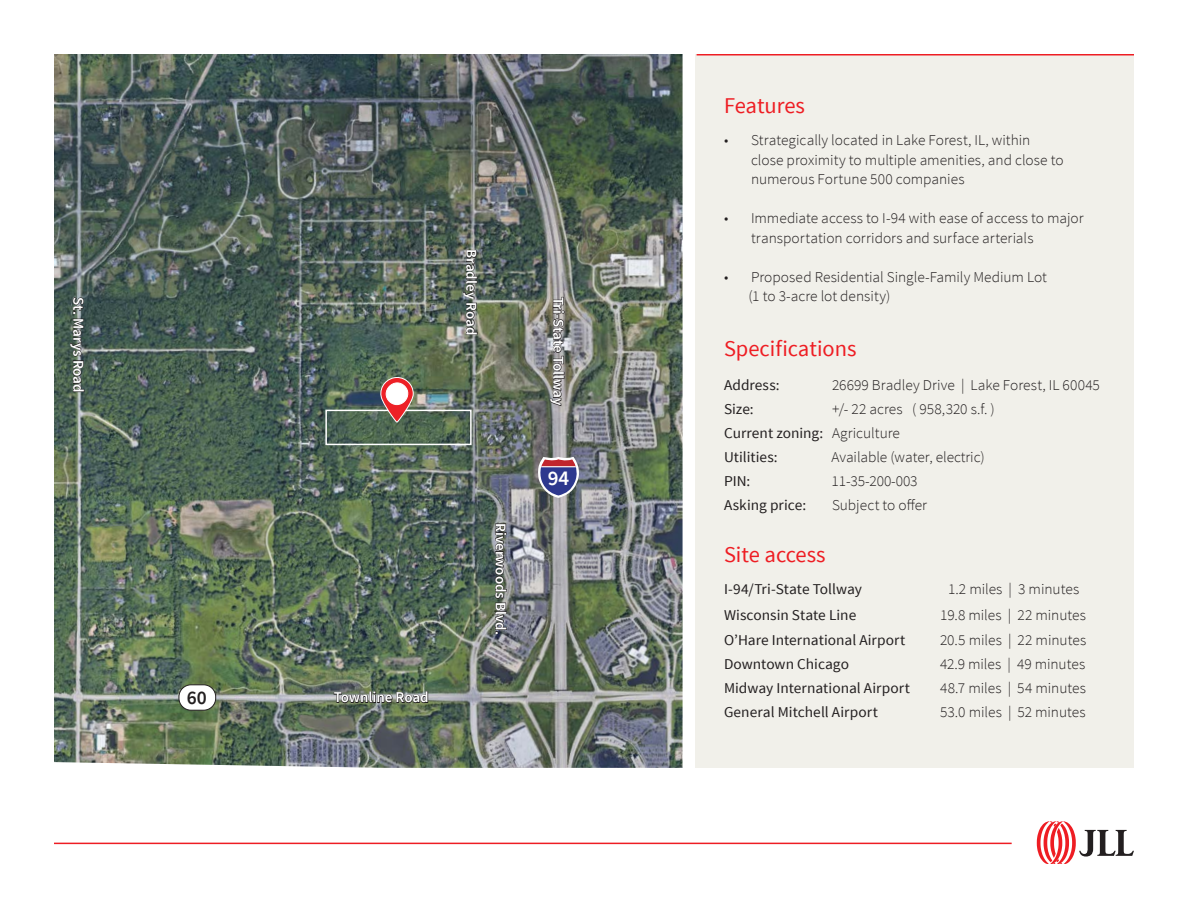
<style>
.page{position:relative;width:1188px;height:918px;background:#fff}
.page>*{position:absolute;margin:0;border:0;box-sizing:border-box;transform-origin:0 0}
.Property_Header{font:22.5px "Source Sans Pro";color:#ee1d23}
.Property_Header-2{font:600 21px "Source Sans Pro";color:#fff}
.Property_Header-3{font:600 19.5px "Source Sans Pro";color:#231f20}
.Disclaimer{font:300 15px/19.5px "Source Sans Pro";color:#231f20}
.Disclaimer-2{font:15px "Source Sans Pro";color:#231f20}
.t1{font:600 15px "Source Sans Pro";color:#fff}
.s1{font-weight:300}
</style>
<div class="page">
<svg style="left:1037px;top:821px;width:97px;height:43px"></svg>
<hr style="left:54px;top:843px;width:958px;height:1px;background:#ee1d23">
<img style="left:54px;top:54px;width:629px;height:714px">
<div style="left:696px;top:54px;width:438px;height:714px;background:#f1f0ea"></div>
<hr style="left:697px;top:54px;width:437px;height:2px;background:#ee1d23">
<div style="left:325px;top:410px;width:147px;height:35px;border:2px solid #fff"></div>
<svg style="left:380px;top:377px;width:34px;height:46px"></svg>
<svg style="left:538px;top:457px;width:41px;height:41px;background:#6e638f"></svg>
<hr style="left:541px;top:466px;width:35px;height:1px;background:#fff">
<div style="left:179px;top:685px;width:37px;height:25px;background:#fff;border-radius:12px"></div>
<div style="left:179px;top:685px;width:37px;height:25px;border:1px solid #231f20;border-radius:12px"></div>
<svg style="left:333px;top:689px;width:95px;height:20px;background:#5e675a"></svg>
<svg style="left:550px;top:297px;width:15px;height:110px;background:#73716f"></svg>
<svg style="left:70px;top:296px;width:15px;height:96px"></svg>
<svg style="left:463px;top:246px;width:15px;height:89px"></svg>
<svg style="left:495px;top:523px;width:12px;height:112px"></svg>
<p class="t1" style="left:481px;top:249px;width:87px;rotate:90deg">Bradley Road</p>
<p class="t1" style="left:88px;top:297px;width:97px;rotate:90deg">St. Marys Road</p>
<p class="t1" style="left:568px;top:297px;width:110px;rotate:90deg">Tri-State Tollway</p>
<p class="Property_Header-3" style="left:187px;top:685px;width:22px">60</p>
<p class="t1" style="left:334px;top:688px;width:97px">Townline Road</p>
<p class="t1" style="left:510px;top:523px;width:114px;rotate:90deg">Riverwoods Blvd.</p>
<p class="Property_Header-2" style="left:548px;top:465px;width:23px">94</p>
<p class="Property_Header" style="left:724px;top:92px;width:82px">Features</p>
<p class="Disclaimer" style="left:751px;top:130px;width:314px;text-indent:-27px">• Strategically located in Lake Forest, IL, within close proximity to multiple amenities, and close to numerous Fortune 500 companies</p>
<p class="Disclaimer" style="left:751px;top:208px;width:334px;text-indent:-27px">• Immediate access to I-94 with ease of access to major transportation corridors and surface arterials</p>
<p class="Disclaimer" style="left:724px;top:267px;width:324px">• Proposed Residential Single-Family Medium Lot</p>
<p class="Disclaimer" style="left:748px;top:286px;width:143px">(1 to 3-acre lot density)</p>
<p class="Property_Header" style="left:724px;top:335px;width:134px">Specifications</p>
<p class="Disclaimer-2" style="left:724px;top:376px;width:57px">Address:</p>
<p class="Disclaimer" style="left:832px;top:376px;width:270px">26699 Bradley Drive | Lake Forest, IL 60045</p>
<p class="Disclaimer-2" style="left:724px;top:400px;width:31px">Size:</p>
<p class="Disclaimer" style="left:832px;top:400px;width:164px">+/- 22 acres ( 958,320 s.f. )</p>
<p class="Disclaimer-2" style="left:724px;top:424px;width:177px">Current zoning: <span class="s1">Agriculture</span></p>
<p class="Disclaimer-2" style="left:724px;top:448px;width:55px">Utilities:</p>
<p class="Disclaimer-2" style="left:724px;top:472px;width:28px">PIN:</p>
<p class="Disclaimer" style="left:832px;top:445px;width:155px;line-height:24px">Available (water, electric)<br>11-35-200-003</p>
<p class="Disclaimer-2" style="left:724px;top:496px;width:84px">Asking price:</p>
<p class="Disclaimer" style="left:832px;top:496px;width:97px">Subject to offer</p>
<p class="Property_Header" style="left:724px;top:541px;width:103px">Site access</p>
<p class="Disclaimer-2" style="left:724px;top:580px;width:139px">I-94/Tri-State Tollway</p>
<p class="Disclaimer" style="left:948px;top:580px;width:133px">1.2 miles | 3 minutes</p>
<p class="Disclaimer-2" style="left:724px;top:606px;width:134px">Wisconsin State Line</p>
<p class="Disclaimer" style="left:940px;top:605px;width:148px">19.8 miles | 22 minutes</p>
<p class="Disclaimer-2" style="left:724px;top:631px;width:183px">O’Hare International Airport</p>
<p class="Disclaimer" style="left:940px;top:631px;width:148px">20.5 miles | 22 minutes</p>
<p class="Disclaimer-2" style="left:724px;top:655px;width:126px">Downtown Chicago</p>
<p class="Disclaimer" style="left:940px;top:655px;width:147px">42.9 miles | 49 minutes</p>
<p class="Disclaimer-2" style="left:724px;top:679px;width:187px">Midway International Airport</p>
<p class="Disclaimer" style="left:940px;top:679px;width:148px">48.7 miles | 54 minutes</p>
<p class="Disclaimer-2" style="left:724px;top:703px;width:155px">General Mitchell Airport</p>
<p class="Disclaimer" style="left:940px;top:703px;width:147px">53.0 miles | 52 minutes</p>
</div>
